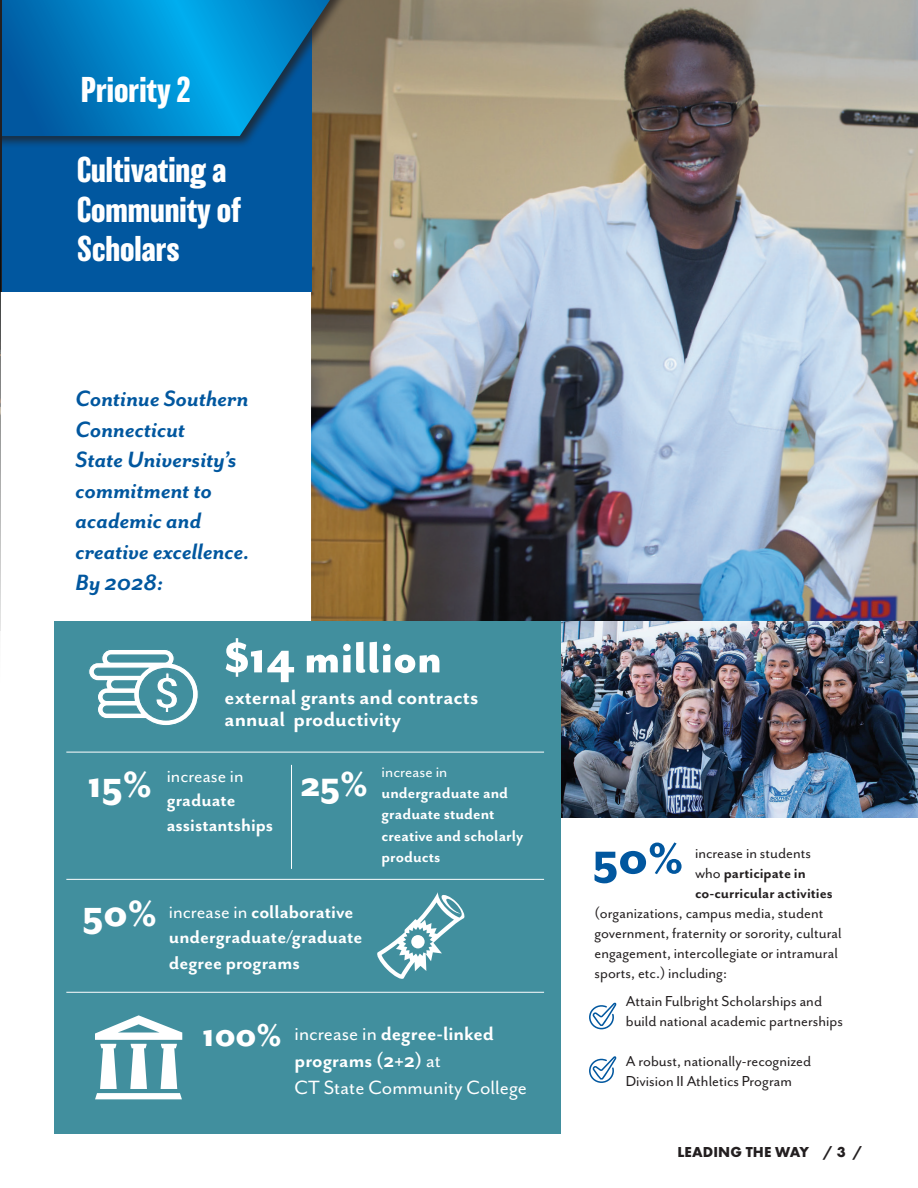
<style>
.page{position:relative;width:918px;height:1188px;background:#fff}
.page>*{position:absolute;margin:0;border:0;box-sizing:border-box;transform-origin:0 0}
.t1{font:800 50.1px "Mr Eaves San OT";color:#fff}
.t2{font:800 41.85px "Mr Eaves San OT";color:#fff}
.t3{font:800 39.9px "Mr Eaves San OT";color:#fff}
.t4{font:800 36.3px "Mr Eaves San OT";color:#fff}
.t5{font:700 33px/39.6px "Balboa";color:#fff}
.t6{font:italic 700 25.5px/30.6px "Mr Eaves San OT";color:#01579f}
.t7{font:700 23.55px/22px "Mr Eaves San OT";color:#fff}
.t8{font:22.05px/26.5px "Mr Eaves San OT";color:#fff}
.t9{font:700 21.15px/25.3px "Mr Eaves San OT";color:#fff}
.t10{font:700 20.7px/24.8px "Mr Eaves San OT";color:#fff}
.t11{font:700 17.7px/21.3px "Mr Eaves San OT";color:#fff}
.t12{font:16.65px/20px "Mr Eaves San OT";color:#231f20}
.t13{font:700 16.65px "Mr Eaves San OT";color:#231f20}
.t14{font:700 15px "Futura PT";letter-spacing:.01em;color:#231f20}
.s1{font-weight:400}
.s2{font-weight:700}
</style>
<div class="page">
<img style="left:560px;top:621px;width:358px;height:196px">
<img style="left:311px;top:0;width:607px;height:621px">
<div style="left:0;top:0;width:311px;height:292px;background:#01579f"></div>
<div style="left:0;top:0;width:370px;height:149px;background:#231f20;opacity:.75"></div>
<svg style="left:1px;top:0;width:329px;height:136px"></svg>
<hr style="left:0;top:0;width:1px;height:292px;background:#231f20">
<img style="left:0;top:211px;width:1px;height:420px">
<div style="left:54px;top:621px;width:506px;height:513px;background:#418f9e"></div>
<hr style="left:66px;top:752px;width:478px;height:1px;background:#fff">
<hr style="left:66px;top:879px;width:478px;height:1px;background:#fff">
<hr style="left:66px;top:992px;width:478px;height:1px;background:#fff">
<hr style="left:291px;top:765px;width:1px;height:104px;background:#fff">
<svg style="left:377px;top:892px;width:88px;height:87px"></svg>
<svg style="left:95px;top:1015px;width:87px;height:84px"></svg>
<svg style="left:595px;top:842px;width:87px;height:41px"></svg>
<svg style="left:89px;top:650px;width:109px;height:76px"></svg>
<svg style="left:589px;top:1003px;width:28px;height:26px"></svg>
<svg style="left:589px;top:1056px;width:28px;height:27px"></svg>
<p class="t5" style="left:81px;top:70px;width:112px">Priority 2</p>
<p class="t5" style="left:77px;top:150px;width:166px">Cultivating a<br>Community of<br>Scholars</p>
<p class="t6" style="left:76px;top:383px;width:176px">Continue Southern<br>Connecticut<br>State University’s commitment to academic and creative excellence.<br>By 2028:</p>
<p class="t1" style="left:225px;top:630px;width:219px">$14 million</p>
<p class="t7" style="left:225px;top:686px;width:255px">external grants and contracts annual productivity</p>
<p class="t10" style="left:167px;top:763px;width:108px"><span class="s1">increase in </span>graduate assistantships</p>
<p class="t2" style="left:88px;top:762px;width:66px">15%</p>
<p class="t3" style="left:300px;top:762px;width:69px">25%</p>
<p class="t2" style="left:83px;top:891px;width:76px">50%</p>
<p class="t9" style="left:169px;top:899px;width:195px"><span class="s1">increase in</span> collaborative undergraduate/graduate degree programs</p>
<p class="t11" style="left:382px;top:761px;width:143px"><span class="s1">increase in </span>undergraduate and graduate student creative and scholarly products</p>
<p class="t4" style="left:202px;top:1015px;width:81px">100%</p>
<p class="t8" style="left:295px;top:1021px;width:234px">increase in <span class="s2">degree-linked programs (2+2)</span> at<br>CT State Community College</p>
<p class="t12" style="left:695px;top:843px;width:118px">increase in students</p>
<p class="t13" style="left:695px;top:864px;width:112px"><span class="s1">who</span> participate in</p>
<p class="t13" style="left:695px;top:884px;width:139px">co-curricular activities</p>
<p class="t12" style="left:595px;top:903px;width:230px">(organizations, campus media, student</p>
<p class="t12" style="left:595px;top:923px;width:249px">government, fraternity or sorority, cultural</p>
<p class="t12" style="left:595px;top:943px;width:245px">engagement, intercollegiate or intramural</p>
<p class="t12" style="left:595px;top:963px;width:134px">sports, etc.) including:</p>
<p class="t12" style="left:626px;top:991px;width:219px">Attain Fulbright Scholarships and build national academic partnerships</p>
<p class="t12" style="left:626px;top:1051px;width:187px">A robust, nationally-recognized<br>Division II Athletics Program</p>
<p class="t14" style="left:677px;top:1143px;width:187px">LEADING THE WAY / 3 /</p>
</div>
